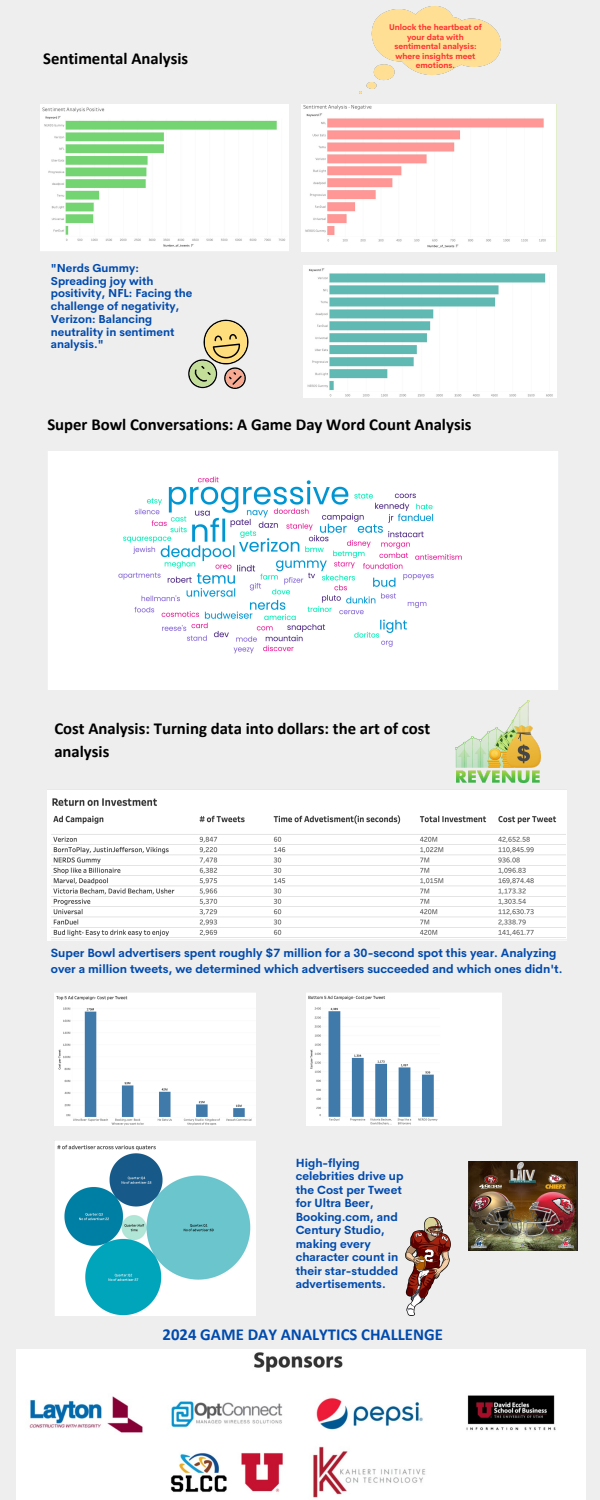
<style>
.page{position:relative;width:600px;height:1500px;background:#eee}
.page>*{position:absolute;margin:0;border:0;box-sizing:border-box;transform-origin:0 0}
.t1{font:700 16.7px/23.2px "Calibri";color:#000}
.t2{font:700 16.7px "Calibri";color:#004aad}
.t3{font:700 11.7px/15.8px "Cerebri Sans";color:#004aad}
.t4{font:700 11.6px/13.5px "Cerebri Sans";color:#004aad}
.t5{font:700 11.3px/12.8px "Cerebri Sans";color:#004aad}
.t6{font:700 8.2px/9.5px "Cerebri Sans";color:#ff3131;text-align:center}
</style>
<div class="page">
<img style="left:47px;top:790px;width:519px;height:150px">
<img style="left:41px;top:104px;width:248px;height:147px">
<img style="left:301px;top:104px;width:256px;height:147px">
<img style="left:303px;top:266px;width:254px;height:132px">
<img style="left:359px;top:6px;width:142px;height:88px">
<img style="left:48px;top:452px;width:510px;height:238px">
<img style="left:455px;top:701px;width:85px;height:81px">
<img style="left:54px;top:993px;width:201px;height:133px">
<img style="left:307px;top:993px;width:195px;height:133px">
<img style="left:17px;top:1350px;width:568px;height:150px">
<img style="left:406px;top:1218px;width:45px;height:97px">
<svg style="left:188px;top:319px;width:61px;height:70px"></svg>
<img style="left:468px;top:1162px;width:109px;height:89px">
<img style="left:55px;top:1141px;width:200px;height:174px">
<h3 class="t1" style="left:43px;top:48px;width:147px">Sentimental Analysis</h3>
<p class="t5" style="left:51px;top:262px;width:143px">"Nerds Gummy:<br>Spreading joy with positivity, NFL: Facing the challenge of negativity,<br>Verizon: Balancing neutrality in sentiment analysis."</p>
<p class="t6" style="left:389px;top:22px;width:94px">Unlock the heartbeat of your data with sentimental analysis: where insights meet emotions.</p>
<p class="t1" style="left:47px;top:414px;width:426px">Super Bowl Conversations: A Game Day Word Count Analysis</p>
<h3 class="t1" style="left:54px;top:718px;width:377px">Cost Analysis: Turning data into dollars: the art of cost analysis</h3>
<p class="t3" style="left:51px;top:945px;width:513px">Super Bowl advertisers spent roughly $7 million for a 30-second spot this year. Analyzing over a million tweets, we determined which advertisers succeeded and which ones didn't.</p>
<p class="t4" style="left:296px;top:1156px;width:109px">High-flying celebrities drive up the Cost per Tweet for Ultra Beer,<br>Booking.com, and<br>Century Studio, making every character count in their star-studded advertisements.</p>
<h1 class="t2" style="left:163px;top:1328px;width:282px">2024 GAME DAY ANALYTICS CHALLENGE</h1>
</div>
